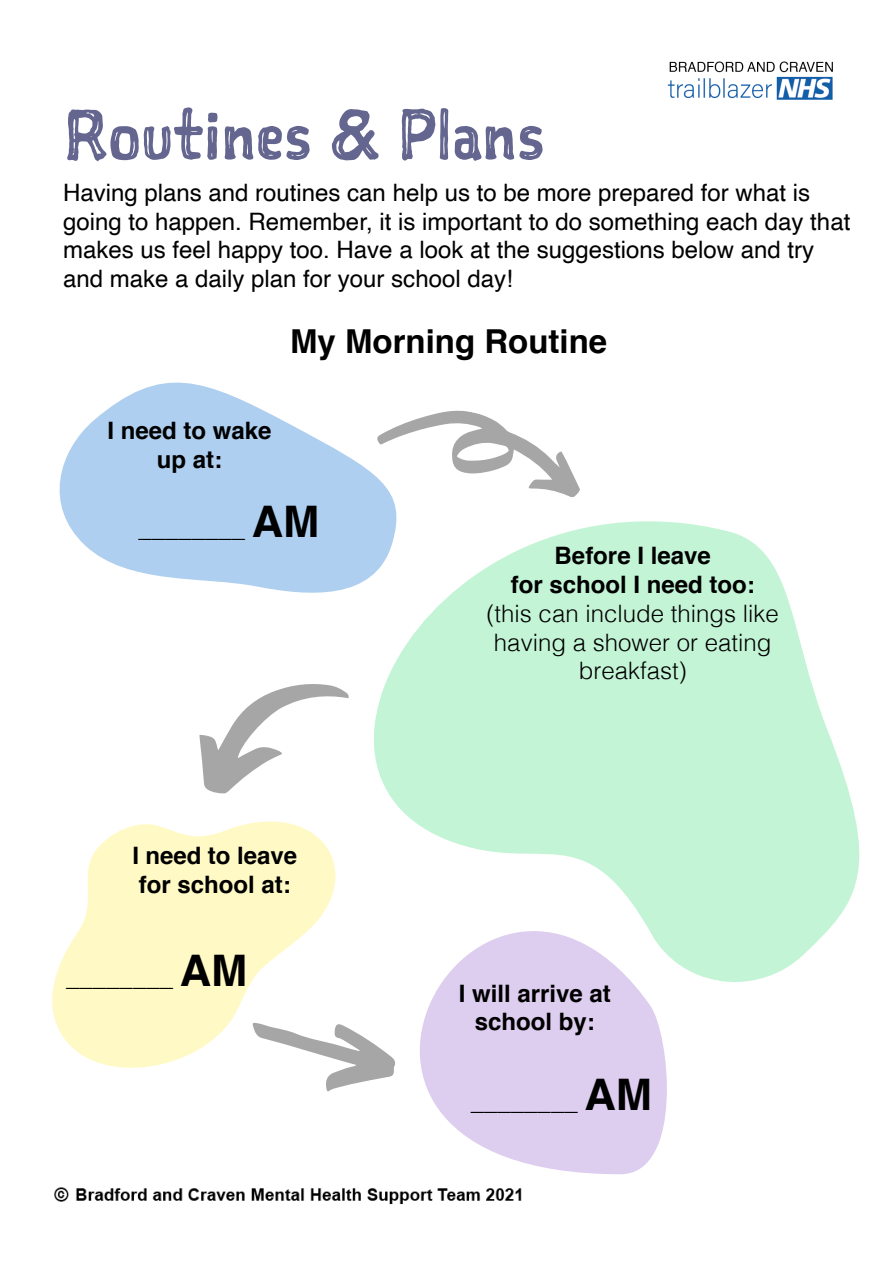
<style>
.page{position:relative;width:893px;height:1263px;background:#fff}
.page>*{position:absolute;margin:0;border:0;box-sizing:border-box;transform-origin:0 0}
.t1{font:67.5px "Sketchnote Square";color:#646690}
.t2{font:700 33px "Helvetica";color:#000}
.t3{font:24px/28.8px "Helvetica";color:#000}
.t4{font:700 24px/28.8px "Helvetica";color:#000;text-align:center}
.t5{font:300 24px/28.8px "Helvetica";color:#000;text-align:center}
.s1{font-size:43.5px}
</style>
<div class="page">
<img style="left:667px;top:61px;width:166px;height:39px">
<img style="left:54px;top:1187px;width:468px;height:17px">
<svg style="left:59px;top:382px;width:296px;height:211px;fill:#aecfef"></svg>
<svg style="left:420px;top:1007px;width:247px;height:167px;background:#e1d3f1"></svg>
<svg style="left:334px;top:461px;width:526px;height:546px;fill:#c3f4d6"></svg>
<svg style="left:52px;top:745px;width:343px;height:323px;fill:#fffac6"></svg>
<svg style="left:373px;top:410px;width:218px;height:89px"></svg>
<svg style="left:178px;top:651px;width:177px;height:150px"></svg>
<svg style="left:372px;top:566px;width:46px;height:104px"></svg>
<div style="left:161px;top:885px;width:40px;height:183px;background:#fffac5"></div>
<svg style="left:239px;top:995px;width:165px;height:97px"></svg>
<p class="t1" style="left:63px;top:89px;width:483px">Routines &amp; Plans</p>
<p class="t3" style="left:63px;top:179px;width:789px">Having plans and routines can help us to be more prepared for what is going to happen. Remember, it is important to do something each day that makes us feel happy too. Have a look at the suggestions below and try and make a daily plan for your school day!</p>
<p class="t2" style="left:290px;top:315px;width:319px">My Morning Routine</p>
<p class="t4" style="left:108px;top:416px;width:166px">I need to wake up at:</p>
<p class="t4" style="left:138px;top:515px;width:183px">________ <span class="s1">AM</span></p>
<p class="t4" style="left:132px;top:842px;width:166px;text-align:left">I need to leave for school at:</p>
<p class="t4" style="left:66px;top:964px;width:183px">________ <span class="s1">AM</span></p>
<p class="t4" style="left:555px;top:542px;width:158px">Before I leave</p>
<p class="t4" style="left:511px;top:570px;width:246px">for school I need too:</p>
<p class="t5" style="left:487px;top:597px;width:294px">(this can include things like having a shower or eating breakfast)</p>
<p class="t4" style="left:459px;top:979px;width:154px">I will arrive at school by:</p>
<p class="t4" style="left:471px;top:1087px;width:183px">________ <span class="s1">AM</span></p>
</div>
